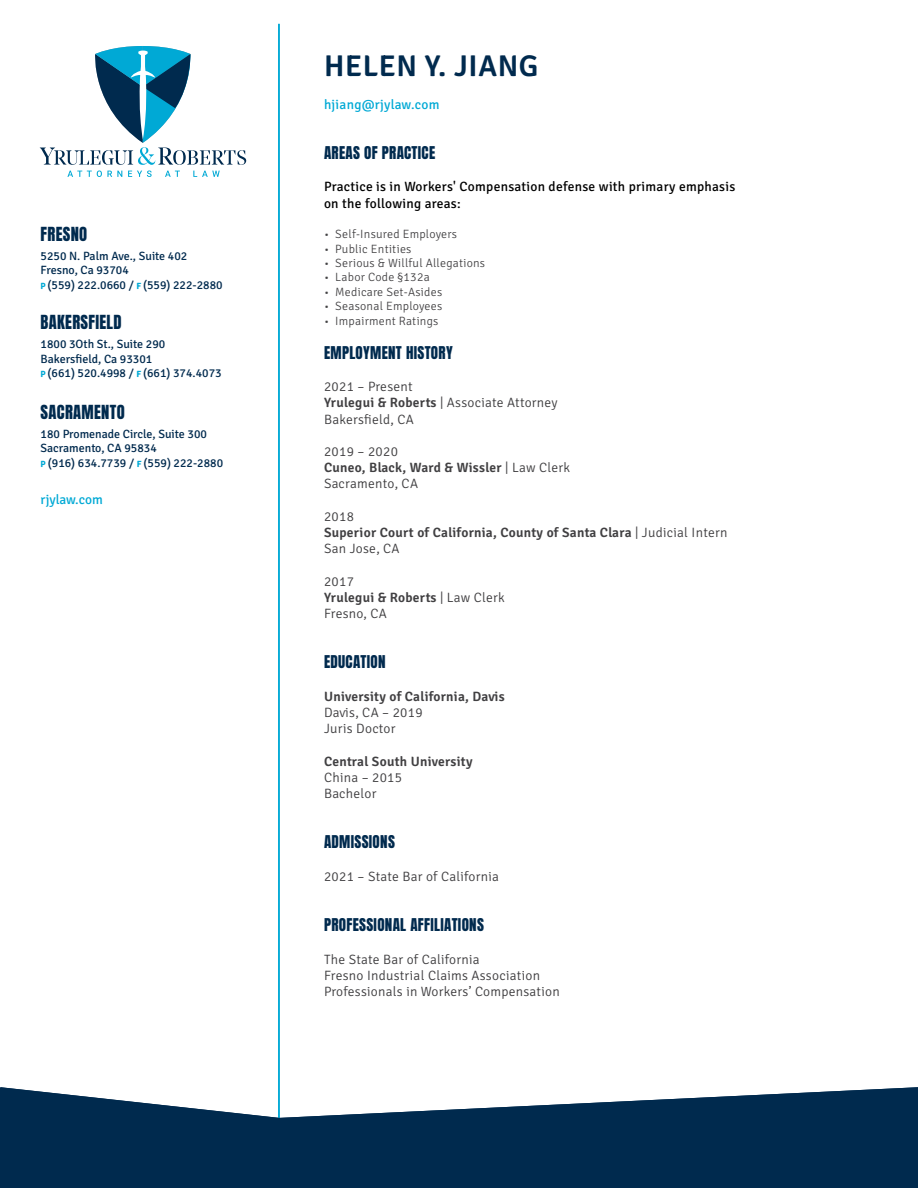
<style>
.page{position:relative;width:918px;height:1188px;background:#fff}
.page>*{position:absolute;margin:0;border:0;box-sizing:border-box;transform-origin:0 0}
.t1{font:600 30px "Signika";letter-spacing:.02em;color:#002a4e}
.t2{font:16.5px "Anton";letter-spacing:.02em;color:#002a4e}
.t3{font:15px "Anton";letter-spacing:.02em;color:#002a4e}
.t4{font:300 13.5px/16.2px "Signika";letter-spacing:.02em;color:#414042}
.t5{font:600 13.5px/16.2px "Signika";letter-spacing:.02em;color:#414042}
.t6{font:13.5px/16.2px "Signika";letter-spacing:.02em;color:#000}
.t7{font:13.5px "Signika";letter-spacing:.015em;color:#00a9d5}
.t8{font:13.5px "Signika";letter-spacing:-.005em;color:#00a9d5}
.t9{font:12px/14.4px "Signika";color:#002a4e}
.t10{font:300 12px "Signika";letter-spacing:.02em;color:#414042}
.s1{font-weight:700;font-size:9px;color:#00a9d5}
.s2{font-weight:600}
.s3{font-weight:300}
</style>
<div class="page">
<svg style="left:67px;top:171px;width:55px;height:6px"></svg>
<svg style="left:128px;top:171px;width:24px;height:6px"></svg>
<svg style="left:165px;top:171px;width:15px;height:6px"></svg>
<svg style="left:193px;top:171px;width:27px;height:6px"></svg>
<svg style="left:40px;top:46px;width:206px;height:119px"></svg>
<hr style="left:278px;top:24px;width:2px;height:1130px;background:#00a9d5">
<svg style="left:0;top:1087px;width:918px;height:101px;fill:#002a4e"></svg>
<p class="t2" style="left:41px;top:226px;width:48px">FRESNO</p>
<p class="t9" style="left:41px;top:248px;width:184px">5250 N. Palm Ave., Suite 402<br>Fresno, Ca 93704<br><span class="s1">P</span> (559) 222.0660 / <span class="s1">F</span> (559) 222-2880</p>
<p class="t2" style="left:41px;top:314px;width:83px">BAKERSFIELD</p>
<p class="t9" style="left:41px;top:336px;width:183px">1800 3Oth St., Suite 290<br>Bakersfield, Ca 93301<br><span class="s1">P</span> (661) 520.4998 / <span class="s1">F</span> (661) 374.4073</p>
<p class="t2" style="left:41px;top:403px;width:86px">SACRAMENTO</p>
<p class="t9" style="left:41px;top:426px;width:184px">180 Promenade Circle, Suite 300<br>Sacramento, CA 95834<br><span class="s1">P</span> (916) 634.7739 / <span class="s1">F</span> (559) 222-2880</p>
<p class="t8" style="left:41px;top:490px;width:64px">rjylaw.com</p>
<h1 class="t1" style="left:324px;top:45px;width:216px">HELEN Y. JIANG</h1>
<p class="t7" style="left:324px;top:94px;width:117px">hjiang@rjylaw.com</p>
<p class="t3" style="left:324px;top:145px;width:113px">AREAS OF PRACTICE</p>
<p class="t6" style="left:324px;top:178px;width:413px">Practice is in Workers' Compensation defense with primary emphasis on the following areas:</p>
<p class="t10" style="left:324px;top:226px;width:135px">• Self-Insured Employers</p>
<p class="t10" style="left:324px;top:240px;width:89px">• Public Entities</p>
<p class="t10" style="left:324px;top:254px;width:163px">• Serious &amp; Willful Allegations</p>
<p class="t10" style="left:324px;top:269px;width:107px">• Labor Code §132a</p>
<p class="t10" style="left:324px;top:283px;width:120px">• Medicare Set-Asides</p>
<p class="t10" style="left:324px;top:298px;width:120px">• Seasonal Employees</p>
<p class="t10" style="left:324px;top:312px;width:116px">• Impairment Ratings</p>
<p class="t3" style="left:324px;top:345px;width:130px">EMPLOYMENT HISTORY</p>
<p class="t4" style="left:324px;top:378px;width:235px">2021 – Present<br><span class="s2">Yrulegui &amp; Roberts</span> | Associate Attorney<br>Bakersfield, CA</p>
<p class="t4" style="left:324px;top:443px;width:248px">2019 – 2020<br><span class="s2">Cuneo, Black, Ward &amp; Wissler</span> | Law Clerk<br>Sacramento, CA</p>
<p class="t5" style="left:324px;top:507px;width:405px"><span class="s3">2018<br></span>Superior Court of California, County of Santa Clara <span class="s3">| Judicial Intern<br>San Jose, CA</span></p>
<p class="t4" style="left:324px;top:572px;width:182px">2017<br><span class="s2">Yrulegui &amp; Roberts</span> | Law Clerk<br>Fresno, CA</p>
<p class="t3" style="left:324px;top:655px;width:63px">EDUCATION</p>
<p class="t5" style="left:324px;top:687px;width:182px">University of California, Davis</p>
<p class="t4" style="left:324px;top:704px;width:100px">Davis, CA – 2019<br>Juris Doctor</p>
<p class="t5" style="left:324px;top:752px;width:150px">Central South University</p>
<p class="t4" style="left:324px;top:768px;width:80px">China – 2015<br>Bachelor</p>
<p class="t3" style="left:324px;top:835px;width:72px">ADMISSIONS</p>
<p class="t4" style="left:324px;top:867px;width:177px">2021 – State Bar of California</p>
<p class="t3" style="left:324px;top:917px;width:161px">PROFESSIONAL AFFILIATIONS</p>
<p class="t4" style="left:324px;top:950px;width:237px">The State Bar of California<br>Fresno Industrial Claims Association<br>Professionals in Workers’ Compensation</p>
</div>
